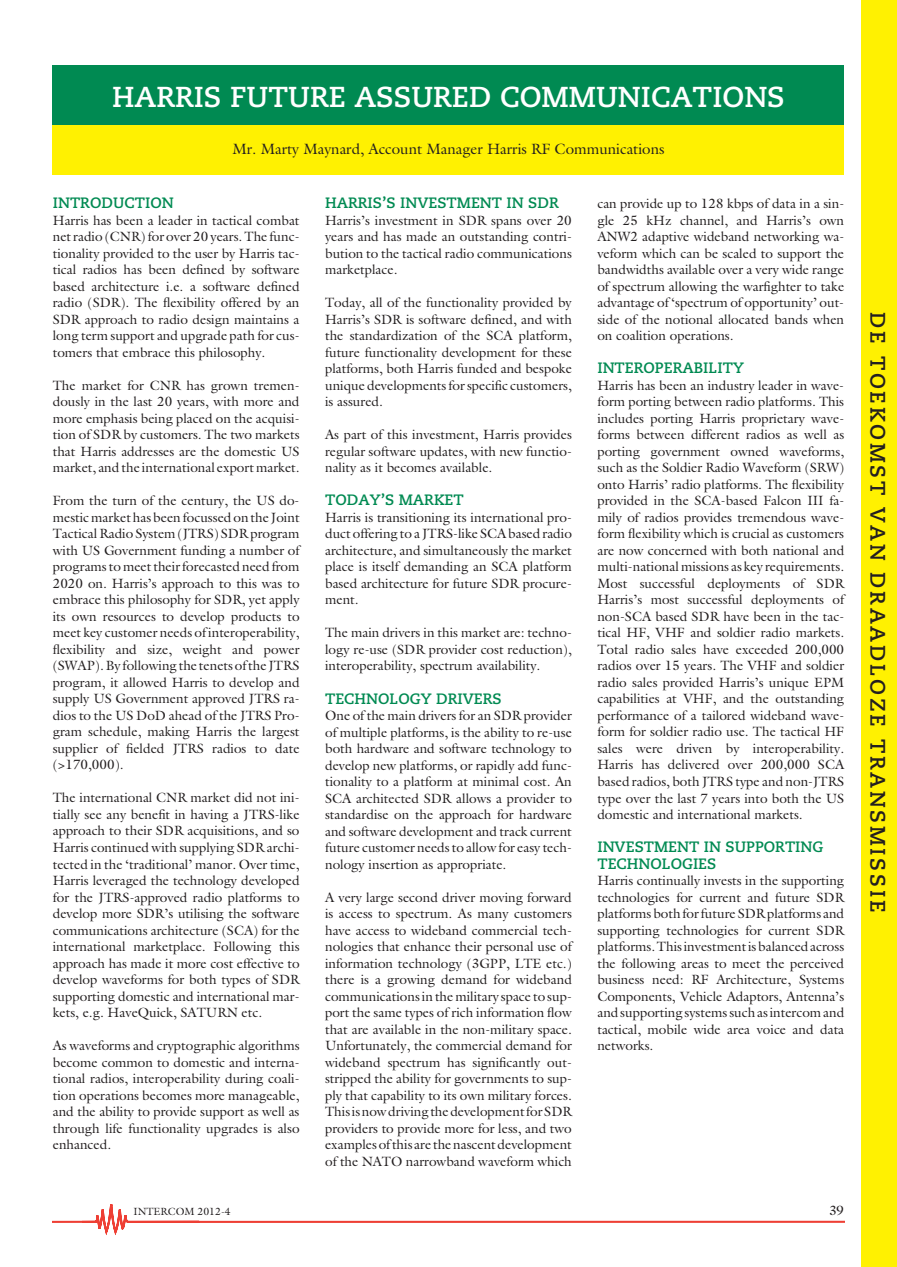
<style>
.page{position:relative;width:897px;height:1267px;background:#fff}
.page>*{position:absolute;margin:0;border:0;box-sizing:border-box;transform-origin:0 0}
.t1{font:700 28.8px "Caecilia";color:#fff}
.t2{font:700 21px "Caecilia";letter-spacing:.13em;color:#231f20}
.t3{font:700 15px/16.5px "Caecilia";color:#008a52}
.t4{font:15px "Galliard Std";color:#231f20}
.t5{font:13.5px/16.5px "Galliard Std";color:#231f20;text-align:justify}
.t6{font:10.5px "Galliard Std";color:#231f20}
</style>
<div class="page">
<svg style="left:53px;top:1204px;width:791px;height:30px"></svg>
<div style="left:861px;top:0;width:35px;height:1266px;background:#fff101"></div>
<div style="left:53px;top:66px;width:791px;height:60px;background:#008a52"></div>
<div style="left:53px;top:126px;width:791px;height:49px;background:#fff101"></div>
<p class="t1" style="left:112px;top:80px;width:674px">HARRIS FUTURE ASSURED COMMUNICATIONS</p>
<p class="t4" style="left:232px;top:139px;width:433px">Mr. Marty Maynard, Account Manager Harris RF Communications</p>
<p class="t3" style="left:53px;top:195px;width:122px">INTRODUCTION</p>
<p class="t5" style="left:53px;top:212px;width:248px">Harris has been a leader in tactical combat net radio (CNR) for over 20 years. The func&shy;tionality provided to the user by Harris tac&shy;tical radios has been defined by software based architecture i.e. a software defined radio (SDR). The flexibility offered by an SDR approach to radio design maintains a long term support and upgrade path for cus&shy;tomers that embrace this philosophy.</p>
<p class="t5" style="left:53px;top:377px;width:248px">The market for CNR has grown tremen&shy;dously in the last 20 years, with more and more emphasis being placed on the acquisi&shy;tion of SDR by customers. The two markets that Harris addresses are the domestic US market, and the international export market.</p>
<p class="t5" style="left:53px;top:492px;width:248px">From the turn of the century, the US do&shy;mestic market has been focussed on the Joint Tactical Radio System (JTRS) SDR program with US Government funding a number of programs to meet their forecasted need from 2020 on. Harris’s approach to this was to embrace this philosophy for SDR, yet apply its own resources to develop products to meet key customer needs of interoperability, flexibility and size, weight and power (SWAP). By following the tenets of the JTRS program, it allowed Harris to develop and supply US Government approved JTRS ra&shy;dios to the US DoD ahead of the JTRS Pro&shy;gram schedule, making Harris the largest supplier of fielded JTRS radios to date (&gt;170,000).</p>
<p class="t5" style="left:53px;top:789px;width:248px">The international CNR market did not ini&shy;tially see any benefit in having a JTRS-like approach to their SDR acquisitions, and so Harris continued with supplying SDR archi&shy;tected in the ‘traditional’ manor. Over time, Harris leveraged the technology developed for the JTRS-approved radio platforms to develop more SDR’s utilising the software communications architecture (SCA) for the international marketplace. Following this approach has made it more cost effective to develop waveforms for both types of SDR supporting domestic and international mar&shy;kets, e.g. HaveQuick, SATURN etc.</p>
<p class="t5" style="left:53px;top:1036px;width:248px">As waveforms and cryptographic algorithms become common to domestic and interna&shy;tional radios, interoperability during coali&shy;tion operations becomes more manageable, and the ability to provide support as well as through life functionality upgrades is also enhanced.</p>
<p class="t6" style="left:134px;top:1205px;width:99px">INTERCOM 2012-4</p>
<p class="t3" style="left:325px;top:195px;width:214px">HARRIS’S INVESTMENT IN SDR</p>
<p class="t5" style="left:325px;top:212px;width:248px">Harris’s investment in SDR spans over 20 years and has made an outstanding contri&shy;bution to the tactical radio communications marketplace.</p>
<p class="t5" style="left:325px;top:294px;width:248px">Today, all of the functionality provided by Harris’s SDR is software defined, and with the standardization of the SCA platform, future functionality development for these platforms, both Harris funded and bespoke unique developments for specific customers, is assured.</p>
<p class="t5" style="left:325px;top:426px;width:248px">As part of this investment, Harris provides regular software updates, with new functio&shy;nality as it becomes available.</p>
<p class="t3" style="left:325px;top:492px;width:140px">TODAY’S MARKET</p>
<p class="t5" style="left:325px;top:509px;width:248px">Harris is transitioning its international pro&shy;duct offering to a JTRS-like SCA based radio architecture, and simultaneously the market place is itself demanding an SCA platform based architecture for future SDR procure&shy;ment.</p>
<p class="t5" style="left:325px;top:624px;width:248px">The main drivers in this market are: techno&shy;logy re-use (SDR provider cost reduction), interoperability, spectrum availability.</p>
<p class="t3" style="left:325px;top:690px;width:178px">TECHNOLOGY DRIVERS</p>
<p class="t5" style="left:325px;top:707px;width:248px">One of the main drivers for an SDR provider of multiple platforms, is the ability to re-use both hardware and software technology to develop new platforms, or rapidly add func&shy;tionality to a platform at minimal cost. An SCA architected SDR allows a provider to standardise on the approach for hardware and software development and track current future customer needs to allow for easy tech&shy;nology insertion as appropriate.</p>
<p class="t5" style="left:325px;top:888px;width:248px">A very large second driver moving forward is access to spectrum. As many customers have access to wideband commercial tech&shy;nologies that enhance their personal use of information technology (3GPP, LTE etc.) there is a growing demand for wideband communications in the military space to sup&shy;port the same types of rich information flow that are available in the non-military space.<br>Unfortunately, the commercial demand for wideband spectrum has significantly out&shy;stripped the ability for governments to sup&shy;ply that capability to its own military forces.<br>This is now driving the development for SDR providers to provide more for less, and two examples of this are the nascent development of the NATO narrowband waveform which</p>
<p class="t5" style="left:597px;top:195px;width:248px">can provide up to 128 kbps of data in a sin&shy;gle 25 kHz channel, and Harris’s own ANW2 adaptive wideband networking wa&shy;veform which can be scaled to support the bandwidths available over a very wide range of spectrum allowing the warfighter to take advantage of ‘spectrum of opportunity’ out&shy;side of the notional allocated bands when on coalition operations.</p>
<p class="t3" style="left:597px;top:360px;width:148px">INTEROPERABILITY</p>
<p class="t5" style="left:597px;top:377px;width:248px">Harris has been an industry leader in wave&shy;form porting between radio platforms. This includes porting Harris proprietary wave&shy;forms between different radios as well as porting government owned waveforms, such as the Soldier Radio Waveform (SRW) onto Harris’ radio platforms. The flexibility provided in the SCA-based Falcon III fa&shy;mily of radios provides tremendous wave&shy;form flexibility which is crucial as customers are now concerned with both national and multi-national missions as key requirements.<br>Most successful deployments of SDR Harris’s most successful deployments of non-SCA based SDR have been in the tac&shy;tical HF, VHF and soldier radio markets.<br>Total radio sales have exceeded 200,000 radios over 15 years. The VHF and soldier radio sales provided Harris’s unique EPM capabilities at VHF, and the outstanding performance of a tailored wideband wave&shy;form for soldier radio use. The tactical HF sales were driven by interoperability.<br>Harris has delivered over 200,000 SCA based radios, both JTRS type and non-JTRS type over the last 7 years into both the US domestic and international markets.</p>
<p class="t3" style="left:597px;top:838px;width:227px">INVESTMENT IN SUPPORTING<br>TECHNOLOGIES</p>
<p class="t5" style="left:597px;top:872px;width:248px">Harris continually invests in the supporting technologies for current and future SDR platforms both for future SDR platforms and supporting technologies for current SDR platforms. This investment is balanced across the following areas to meet the perceived business need: RF Architecture, Systems Components, Vehicle Adaptors, Antenna’s and supporting systems such as intercom and tactical, mobile wide area voice and data networks.</p>
<p class="t5" style="left:829px;top:1202px;width:17px">39</p>
<h2 class="t2" style="left:890px;top:312px;width:601px;rotate:90deg">DE TOEKOMST VAN DRAADLOZE TRANSMISSIE</h2>
</div>
